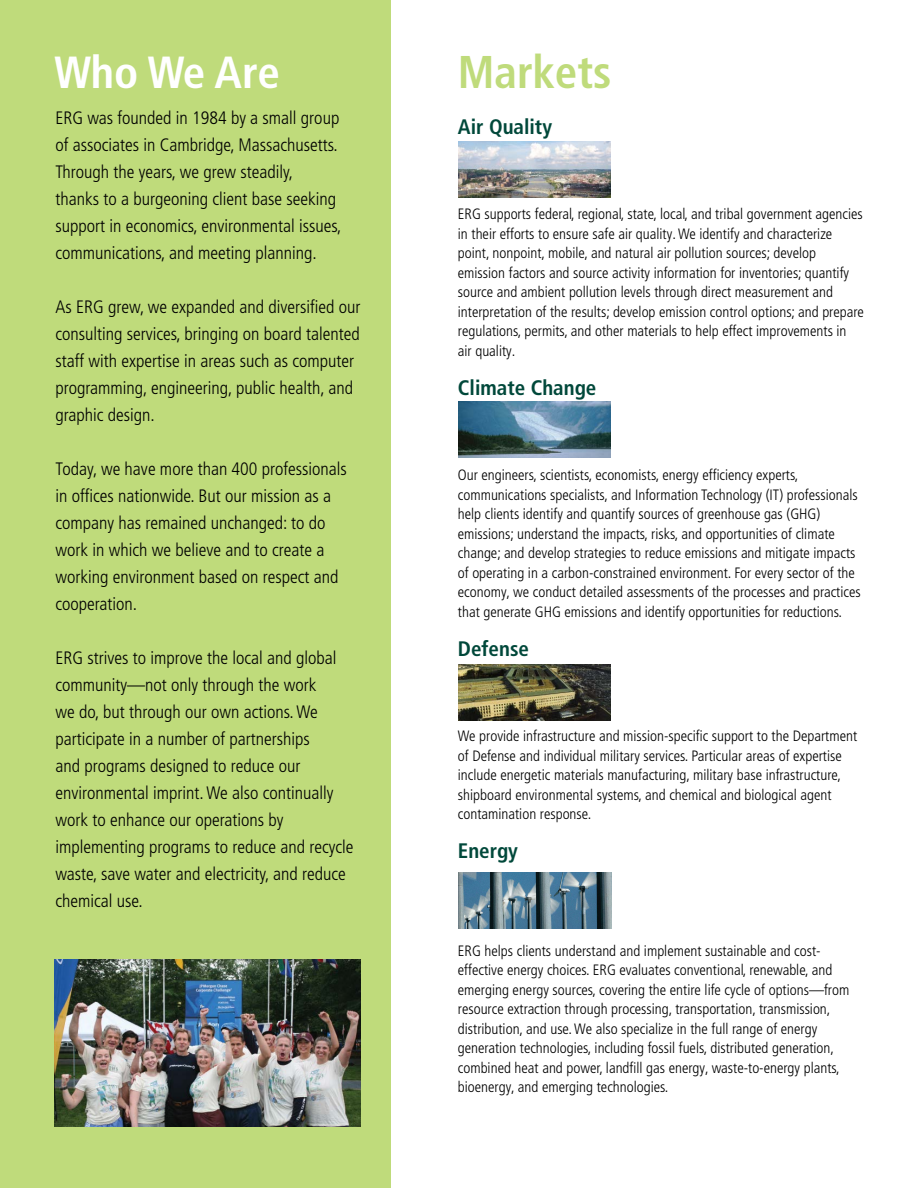
<style>
.page{position:relative;width:918px;height:1188px;background:#fff}
.page>*{position:absolute;margin:0;border:0;box-sizing:border-box;transform-origin:0 0}
.t1{font:700 condensed 45.9px "Frutiger LT Pro";color:#bfdb7b}
.t2{font:700 condensed 45px "Frutiger LT Std";letter-spacing:-.01em;color:#fff}
.t3{font:700 condensed 21px "Frutiger LT Pro";color:#00483a}
.t4{font:300 condensed 18px/27px "Frutiger LT Std";color:#000}
.t5{font:300 condensed 15px/19.5px "Frutiger LT Pro";color:#000}
</style>
<div class="page">
<div style="left:0;top:0;width:391px;height:1188px;background:#bfdb7b"></div>
<img style="left:458px;top:141px;width:153px;height:56px">
<img style="left:458px;top:402px;width:153px;height:56px">
<img style="left:458px;top:664px;width:153px;height:56px">
<img style="left:458px;top:872px;width:154px;height:56px">
<img style="left:54px;top:960px;width:307px;height:166px">
<h2 class="t2" style="left:54px;top:45px;width:227px">Who We Are</h2>
<p class="t4" style="left:56px;top:105px;width:288px">ERG was founded in 1984 by a small group of associates in Cambridge, Massachusetts.<br>Through the years, we grew steadily,<br>thanks to a burgeoning client base seeking support in economics, environmental issues, communications, and meeting planning.</p>
<p class="t4" style="left:56px;top:294px;width:307px">As ERG grew, we expanded and diversified our consulting services, bringing on board talented staff with expertise in areas such as computer programming, engineering, public health, and graphic design.</p>
<p class="t4" style="left:56px;top:456px;width:293px">Today, we have more than 400 professionals in offices nationwide. But our mission as a company has remained unchanged: to do work in which we believe and to create a working environment based on respect and cooperation.</p>
<p class="t4" style="left:56px;top:645px;width:300px">ERG strives to improve the local and global community—not only through the work<br>we do, but through our own actions. We participate in a number of partnerships<br>and programs designed to reduce our environmental imprint. We also continually work to enhance our operations by implementing programs to reduce and recycle waste, save water and electricity, and reduce chemical use.</p>
<h1 class="t1" style="left:458px;top:45px;width:155px">Markets</h1>
<h3 class="t3" style="left:458px;top:114px;width:96px">Air Quality</h3>
<p class="t5" style="left:458px;top:205px;width:408px">ERG supports federal, regional, state, local, and tribal government agencies in their efforts to ensure safe air quality. We identify and characterize point, nonpoint, mobile, and natural air pollution sources; develop emission factors and source activity information for inventories; quantify source and ambient pollution levels through direct measurement and interpretation of the results; develop emission control options; and prepare regulations, permits, and other materials to help effect improvements in air quality.</p>
<h3 class="t3" style="left:458px;top:375px;width:140px">Climate Change</h3>
<p class="t5" style="left:458px;top:466px;width:404px">Our engineers, scientists, economists, energy efficiency experts, communications specialists, and Information Technology (IT) professionals help clients identify and quantify sources of greenhouse gas (GHG) emissions; understand the impacts, risks, and opportunities of climate change; and develop strategies to reduce emissions and mitigate impacts of operating in a carbon-constrained environment. For every sector of the economy, we conduct detailed assessments of the processes and practices that generate GHG emissions and identify opportunities for reductions.</p>
<h3 class="t3" style="left:458px;top:636px;width:73px">Defense</h3>
<p class="t5" style="left:458px;top:727px;width:401px">We provide infrastructure and mission-specific support to the Department of Defense and individual military services. Particular areas of expertise include energetic materials manufacturing, military base infrastructure, shipboard environmental systems, and chemical and biological agent contamination response.</p>
<h3 class="t3" style="left:458px;top:839px;width:62px">Energy</h3>
<p class="t5" style="left:458px;top:941px;width:393px">ERG helps clients understand and implement sustainable and cost&shy;effective energy choices. ERG evaluates conventional, renewable, and emerging energy sources, covering the entire life cycle of options—from resource extraction through processing, transportation, transmission, distribution, and use. We also specialize in the full range of energy generation technologies, including fossil fuels, distributed generation, combined heat and power, landfill gas energy, waste-to-energy plants, bioenergy, and emerging technologies.</p>
</div>
